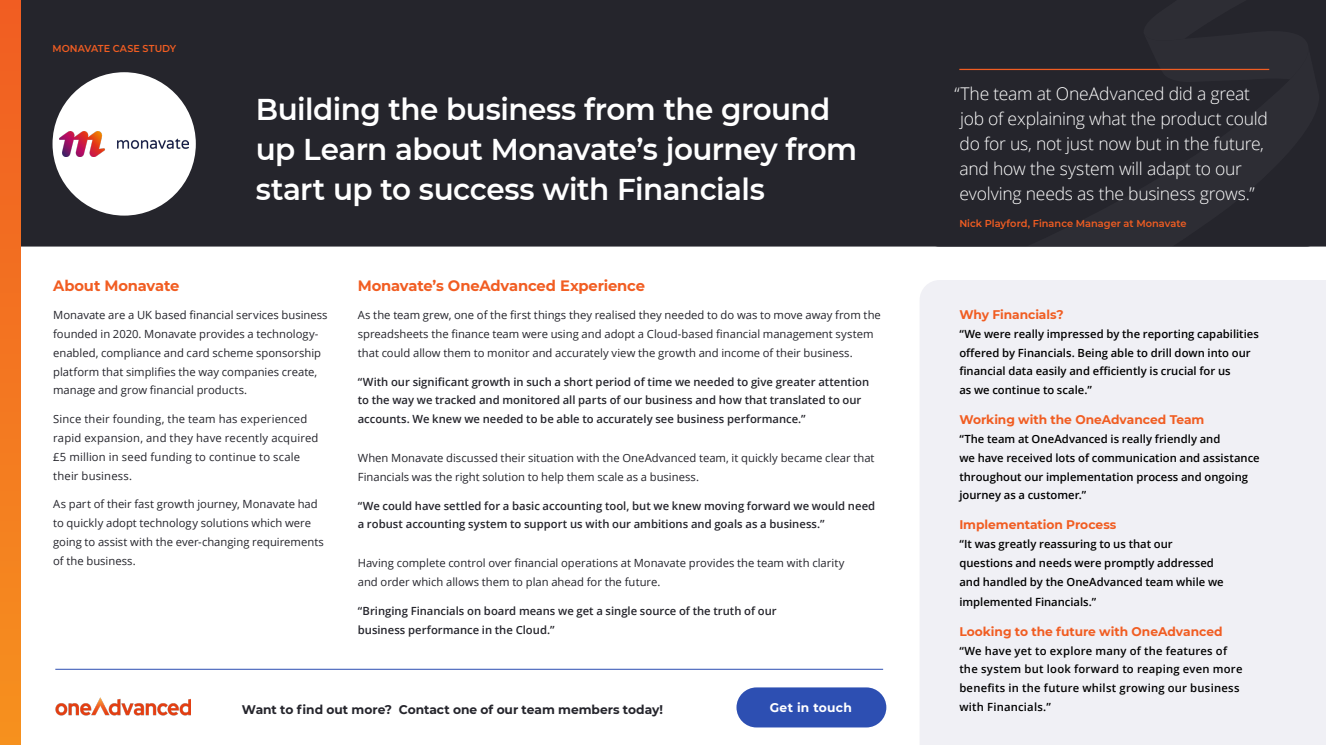
<style>
.page{position:relative;width:1326px;height:745px;background:#fff}
.page>*{position:absolute;margin:0;border:0;box-sizing:border-box;transform-origin:0 0}
.t1{font:600 30px/40px "Montserrat";letter-spacing:-.02em;color:#fff}
.t2{font:300 17.5px/25px "Open Sans";letter-spacing:-.015em;color:#fff}
.t3{font:700 15px "Montserrat";letter-spacing:-.01em;color:#f15d22}
.t4{font:700 12.5px "Montserrat";letter-spacing:-.005em;color:#f15d22}
.t5{font:700 12.5px "Montserrat";letter-spacing:-.005em;color:#25252c}
.t6{font:700 12.5px "Montserrat";letter-spacing:.025em;color:#fff}
.t7{font:11.25px/18.8px "Open Sans";color:#25252c}
.t8{font:600 11.25px/18.8px "Open Sans";color:#25252c}
.t9{font:600 11.25px/18.8px "Open Sans";color:#000}
.t10{font:600 11.25px/18.8px "Open Sans";letter-spacing:.02em;color:#000}
.t11{font:600 10px "Montserrat";letter-spacing:.005em;color:#f15d22}
.t12{font:600 10px "Montserrat";letter-spacing:.005em;color:#f15d22;scale:.96 1}
</style>
<div class="page">
<div style="left:0;top:0;width:1325px;height:246px;background:#25252c;border-radius:20px"></div>
<svg style="left:959px;top:68px;width:361px;height:178px"></svg>
<svg style="left:1142px;top:0;width:183px;height:82px"></svg>
<hr style="left:959px;top:69px;width:310px;height:1px;background:#f15d22">
<div style="left:736px;top:687px;width:150px;height:40px;background:#2d4fb2;border-radius:20px"></div>
<div style="left:0;top:0;width:20px;height:744px;background:linear-gradient(to bottom,#f15c23,#f6901e)"></div>
<div style="left:920px;top:280px;width:405px;height:464px;background:#f0f0f5"></div>
<div style="left:52px;top:72px;width:144px;height:143px;background:#fff;border-radius:50%"></div>
<img style="left:60px;top:131px;width:129px;height:25px">
<hr style="left:55px;top:668px;width:828px;height:1px;background:#2d4fb2">
<img style="left:55px;top:697px;width:136px;height:19px">
<p class="t12" style="left:52px;top:41px;width:130px">MONAVATE CASE STUDY</p>
<h1 class="t1" style="left:256px;top:88px;width:602px">Building the business from the ground up Learn about Monavate’s journey from start up to success with Financials</h1>
<h3 class="t3" style="left:53px;top:274px;width:128px">About Monavate</h3>
<p class="t7" style="left:53px;top:305px;width:276px">Monavate are a UK based financial services business founded in 2020. Monavate provides a technology&shy;enabled, compliance and card scheme sponsorship platform that simplifies the way companies create, manage and grow financial products.</p>
<p class="t7" style="left:53px;top:409px;width:267px">Since their founding, the team has experienced rapid expansion, and they have recently acquired £5 million in seed funding to continue to scale their business.</p>
<p class="t7" style="left:53px;top:494px;width:272px">As part of their fast growth journey, Monavate had to quickly adopt technology solutions which were going to assist with the ever-changing requirements of the business.</p>
<h3 class="t3" style="left:358px;top:274px;width:289px">Monavate’s OneAdvanced Experience</h3>
<p class="t7" style="left:358px;top:305px;width:524px">As the team grew, one of the first things they realised they needed to do was to move away from the spreadsheets the finance team were using and adopt a Cloud-based financial management system that could allow them to monitor and accurately view the growth and income of their business.</p>
<p class="t8" style="left:358px;top:372px;width:513px">“With our significant growth in such a short period of time we needed to give greater attention to the way we tracked and monitored all parts of our business and how that translated to our accounts. We knew we needed to be able to accurately see business performance.”</p>
<p class="t7" style="left:358px;top:448px;width:518px">When Monavate discussed their situation with the OneAdvanced team, it quickly became clear that<br>Financials was the right solution to help them scale as a business.</p>
<p class="t8" style="left:358px;top:495px;width:519px">“We could have settled for a basic accounting tool, but we knew moving forward we would need a robust accounting system to support us with our ambitions and goals as a business.”</p>
<p class="t7" style="left:358px;top:553px;width:488px">Having complete control over financial operations at Monavate provides the team with clarity and order which allows them to plan ahead for the future.</p>
<p class="t8" style="left:358px;top:600px;width:420px">“Bringing Financials on board means we get a single source of the truth of our business performance in the Cloud.”</p>
<p class="t5" style="left:242px;top:699px;width:422px">Want to find out more? Contact one of our team members today!</p>
<p class="t6" style="left:769px;top:698px;width:83px">Get in touch</p>
<h2 class="t2" style="left:954px;top:81px;width:315px">“The team at OneAdvanced did a great job of explaining what the product could do for us, not just now but in the future, and how the system will adapt to our evolving needs as the business grows.”</h2>
<p class="t11" style="left:959px;top:216px;width:229px">Nick Playford, Finance Manager at Monavate</p>
<p class="t4" style="left:959px;top:305px;width:106px">Why Financials?</p>
<p class="t9" style="left:959px;top:324px;width:301px">“We were really impressed by the reporting capabilities offered by Financials. Being able to drill down into our financial data easily and efficiently is crucial for us<br>as we continue to scale.”</p>
<p class="t4" style="left:959px;top:410px;width:246px">Working with the OneAdvanced Team</p>
<p class="t9" style="left:959px;top:429px;width:302px">“The team at OneAdvanced is really friendly and<br>we have received lots of communication and assistance throughout our implementation process and ongoing journey as a customer.”</p>
<p class="t4" style="left:959px;top:515px;width:159px">Implementation Process</p>
<p class="t9" style="left:959px;top:534px;width:266px">“It was greatly reassuring to us that our questions and needs were promptly addressed and handled by the OneAdvanced team while we</p>
<p class="t9" style="left:959px;top:591px;width:138px">implemented Financials.”</p>
<p class="t4" style="left:959px;top:622px;width:265px">Looking to the future with OneAdvanced</p>
<p class="t10" style="left:959px;top:640px;width:285px">“We have yet to explore many of the features of the system but look forward to reaping even more benefits in the future whilst growing our business with Financials.”</p>
</div>
